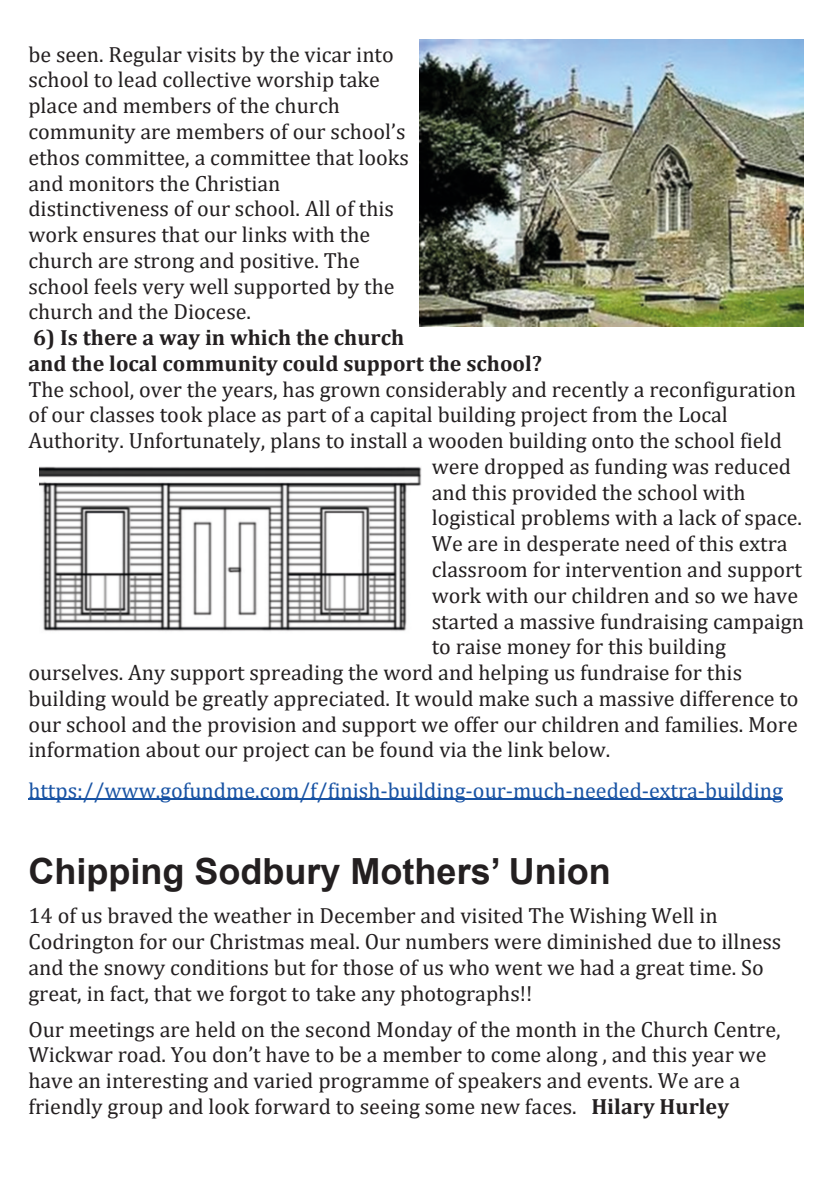
<style>
.page{position:relative;width:840px;height:1191px;background:#fff}
.page>*{position:absolute;margin:0;border:0;box-sizing:border-box;transform-origin:0 0}
.t1{font:700 36px "Arial";color:#231f20}
.t2{font:22px/25.8px "Cambria";color:#231f20}
.t3{font:22px "Cambria";color:#1853a4}
.t4{font:700 22px/25.8px "Cambria";color:#231f20}
.s1{font-weight:700}
</style>
<div class="page">
<hr style="left:28px;top:799px;width:754px;height:1px;background:#1853a4">
<img style="left:420px;top:40px;width:382px;height:286px">
<img style="left:40px;top:466px;width:381px;height:165px">
<p class="t2" style="left:28px;top:43px;width:382px">be seen. Regular visits by the vicar into school to lead collective worship take place and members of the church community are members of our school’s ethos committee, a committee that looks and monitors the Christian distinctiveness of our school. All of this work ensures that our links with the church are strong and positive. The school feels very well supported by the church and the Diocese.</p>
<p class="t4" style="left:28px;top:326px;width:515px">6) Is there a way in which the church<br>and the local community could support the school?</p>
<p class="t2" style="left:28px;top:377px;width:768px">The school, over the years, has grown considerably and recently a reconfiguration</p>
<p class="t2" style="left:28px;top:403px;width:700px">of our classes took place as part of a capital building project from the Local</p>
<p class="t2" style="left:28px;top:429px;width:754px">Authority. Unfortunately, plans to install a wooden building onto the school field</p>
<p class="t2" style="left:431px;top:455px;width:361px">were dropped as funding was reduced</p>
<p class="t2" style="left:431px;top:481px;width:315px">and this provided the school with</p>
<p class="t2" style="left:431px;top:506px;width:371px">logistical problems with a lack of space.</p>
<p class="t2" style="left:431px;top:532px;width:357px">We are in desperate need of this extra</p>
<p class="t2" style="left:431px;top:558px;width:371px">classroom for intervention and support</p>
<p class="t2" style="left:431px;top:584px;width:368px">work with our children and so we have</p>
<p class="t2" style="left:431px;top:609px;width:374px">started a massive fundraising campaign</p>
<p class="t2" style="left:431px;top:635px;width:295px">to raise money for this building</p>
<p class="t2" style="left:28px;top:661px;width:714px">ourselves. Any support spreading the word and helping us fundraise for this</p>
<p class="t2" style="left:28px;top:687px;width:771px">building would be greatly appreciated. It would make such a massive difference to</p>
<p class="t2" style="left:28px;top:712px;width:770px">our school and the provision and support we offer our children and families. More</p>
<p class="t2" style="left:28px;top:738px;width:583px">information about our project can be found via the link below.</p>
<p class="t3" style="left:28px;top:781px;width:755px">https://www.gofundme.com/f/finish-building-our-much-needed-extra-building</p>
<h1 class="t1" style="left:28px;top:857px;width:583px">Chipping Sodbury Mothers’ Union</h1>
<p class="t2" style="left:28px;top:904px;width:754px">14 of us braved the weather in December and visited The Wishing Well in Codrington for our Christmas meal. Our numbers were diminished due to illness and the snowy conditions but for those of us who went we had a great time. So great, in fact, that we forgot to take any photographs!!</p>
<p class="t2" style="left:28px;top:1017px;width:753px">Our meetings are held on the second Monday of the month in the Church Centre, Wickwar road. You don’t have to be a member to come along , and this year we have an interesting and varied programme of speakers and events. We are a friendly group and look forward to seeing some new faces. <span class="s1">Hilary Hurley</span></p>
</div>
